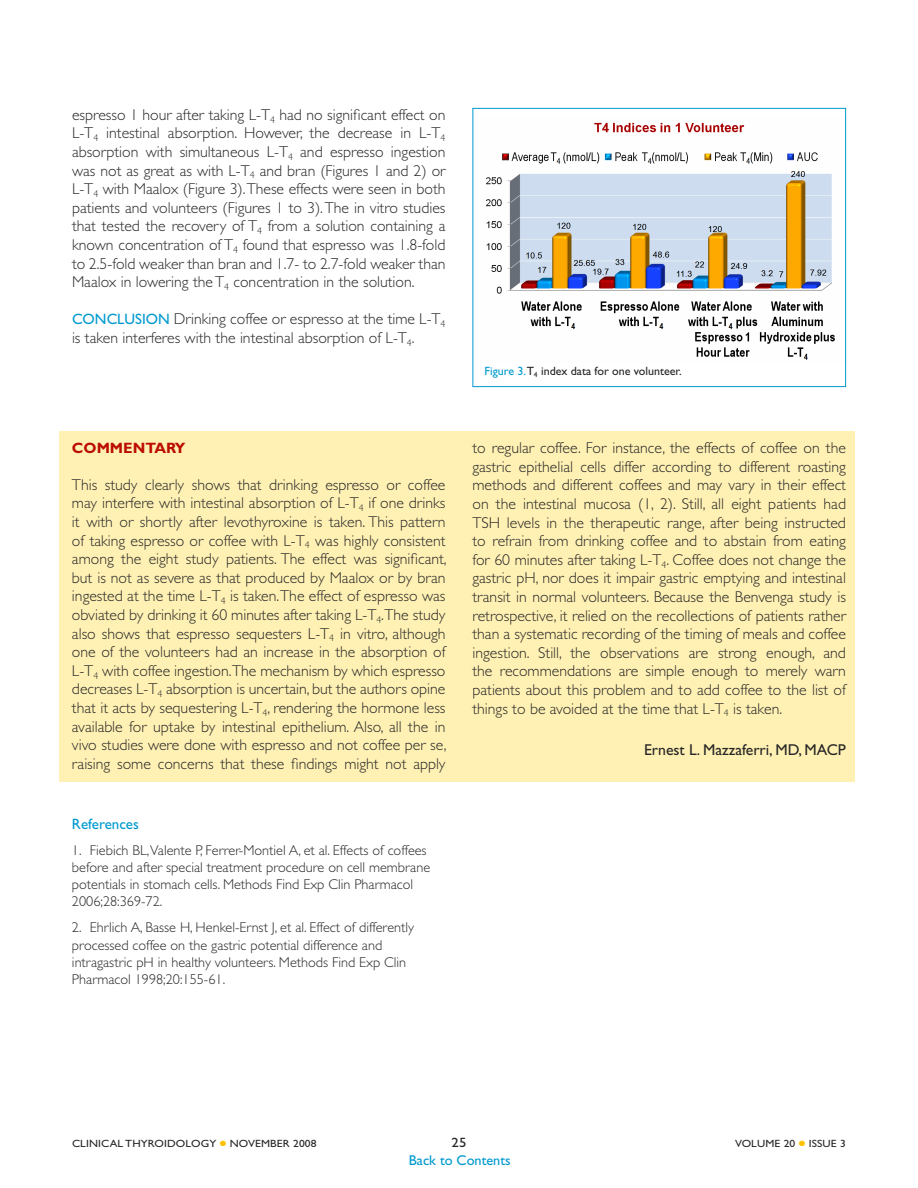
<style>
.page{position:relative;width:918px;height:1188px;background:#fff}
.page>*{position:absolute;margin:0;border:0;box-sizing:border-box;transform-origin:0 0}
.body_summary{font:300 15.75px/18.6px "Gill Sans";color:#282727;text-align:justify}
.commentary_name{font:15.75px "Gill Sans";color:#282727}
.body_summary-2{font:700 15px "Gill Sans";color:#bb0e00}
.commentary_reference{font:15px "Gill Sans";color:#009ace}
.commentary_bullet{font:300 14.25px/17.1px "Gill Sans";color:#282727}
.t1{font:14.25px "Gill Sans";color:#009ace}
.t2{font:13.5px "Gill Sans";color:#282727;scale:1.1 1}
.figure_note{font:12px "Gill Sans";color:#282727}
.t3{font:10.5px "Gill Sans";letter-spacing:.01em;color:#282727;scale:1.1 1}
.s1{font-weight:400;font-size:15px;color:#009ace}
.s2{color:#009ace}
</style>
<div class="page">
<img style="left:486px;top:116px;width:361px;height:246px">
<div style="left:59px;top:430px;width:796px;height:351px;background:#fff1b4"></div>
<div style="left:472px;top:108px;width:374px;height:279px;border:1px solid #009ace"></div>
<p class="body_summary" style="left:72px;top:105px;width:375px">espresso 1 hour after taking L-T<sub>4</sub> had no significant effect on L-T<sub>4</sub> intestinal absorption. However, the decrease in L-T<sub>4 </sub>absorption with simultaneous L-T<sub>4</sub> and espresso ingestion was not as great as with L-T<sub>4</sub> and bran (Figures 1 and 2) or L-T<sub>4</sub> with Maalox (Figure 3). These effects were seen in both patients and volunteers (Figures 1 to 3). The in vitro studies that tested the recovery of T<sub>4</sub> from a solution containing a known concentration of T<sub>4</sub> found that espresso was 1.8-fold to 2.5-fold weaker than bran and 1.7- to 2.7-fold weaker than Maalox in lowering the T<sub>4</sub> concentration in the solution.</p>
<p class="body_summary" style="left:72px;top:310px;width:375px"><span class="s1">CONCLUSION</span> Drinking coffee or espresso at the time L-T<sub>4 </sub>is taken interferes with the intestinal absorption of L-T<sub>4</sub>.</p>
<p class="figure_note" style="left:484px;top:364px;width:199px"><span class="s2">Figure 3.</span>T<sub>4</sub> index data for one volunteer.</p>
<p class="body_summary-2" style="left:72px;top:439px;width:115px">COMMENTARY</p>
<p class="body_summary" style="left:72px;top:475px;width:376px">This study clearly shows that drinking espresso or coffee may interfere with intestinal absorption of L-T<sub>4</sub> if one drinks it with or shortly after levothyroxine is taken. This pattern of taking espresso or coffee with L-T<sub>4</sub> was highly consistent among the eight study patients. The effect was significant, but is not as severe as that produced by Maalox or by bran ingested at the time L-T<sub>4</sub> is taken. The effect of espresso was obviated by drinking it 60 minutes after taking L-T<sub>4</sub>.The study also shows that espresso sequesters L-T<sub>4</sub> in vitro, although one of the volunteers had an increase in the absorption of L-T<sub>4</sub> with coffee ingestion.The mechanism by which espresso decreases L-T<sub>4</sub> absorption is uncertain, but the authors opine that it acts by sequestering L-T<sub>4</sub>, rendering the hormone less available for uptake by intestinal epithelium. Also, all the in vivo studies were done with espresso and not coffee per se, raising some concerns that these findings might not apply</p>
<p class="commentary_reference" style="left:72px;top:815px;width:68px">References</p>
<p class="commentary_bullet" style="left:72px;top:842px;width:360px">1. Fiebich BL,Valente P, Ferrer-Montiel A, et al. Effects of coffees before and after special treatment procedure on cell membrane potentials in stomach cells. Methods Find Exp Clin Pharmacol 2006;28:369-72.</p>
<p class="commentary_bullet" style="left:72px;top:919px;width:343px">2. Ehrlich A, Basse H, Henkel-Ernst J, et al. Effect of differently processed coffee on the gastric potential difference and intragastric pH in healthy volunteers. Methods Find Exp Clin Pharmacol 1998;20:155-61.</p>
<p class="body_summary" style="left:472px;top:439px;width:375px">to regular coffee. For instance, the effects of coffee on the gastric epithelial cells differ according to different roasting methods and different coffees and may vary in their effect on the intestinal mucosa (1, 2). Still, all eight patients had TSH levels in the therapeutic range, after being instructed to refrain from drinking coffee and to abstain from eating for 60 minutes after taking L-T<sub>4</sub>. Coffee does not change the gastric pH, nor does it impair gastric emptying and intestinal transit in normal volunteers. Because the Benvenga study is retrospective, it relied on the recollections of patients rather than a systematic recording of the timing of meals and coffee ingestion. Still, the observations are strong enough, and the recommendations are simple enough to merely warn patients about this problem and to add coffee to the list of things to be avoided at the time that L-T<sub>4</sub> is taken.</p>
<p class="commentary_name" style="left:644px;top:741px;width:203px">Ernest L. Mazzaferri, MD, MACP</p>
<p class="t3" style="left:72px;top:1138px;width:133px">CLINICAL THYROIDOLOGY</p>
<p class="t3" style="left:230px;top:1138px;width:80px">NOVEMBER 2008</p>
<p class="t2" style="left:451px;top:1135px;width:15px">25</p>
<p class="t3" style="left:735px;top:1138px;width:56px">VOLUME 20</p>
<p class="t3" style="left:809px;top:1138px;width:35px">ISSUE 3</p>
<p class="t1" style="left:409px;top:1152px;width:103px">Back to Contents</p>
</div>
